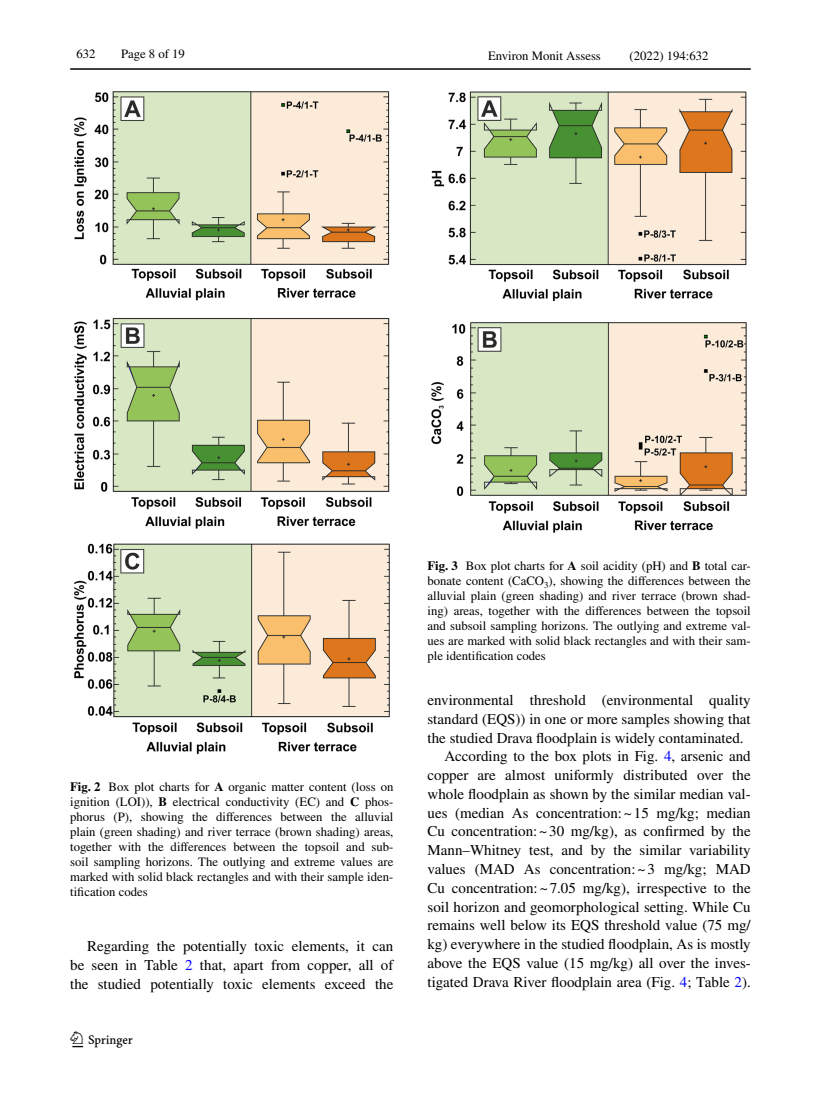
<style>
.page{position:relative;width:821px;height:1106px;background:#fff}
.page>*{position:absolute;margin:0;border:0;box-sizing:border-box;transform-origin:0 0}
.t1{font:22.5px "Springnew Regular 2";color:#000}
.t2{font:15px/18.8px "STIX";color:#000;text-align:justify}
.t3{font:12.75px/15px "STIX";color:#000;text-align:justify}
.s1{font-weight:700}
.s2{color:#00f}
</style>
<div class="page">
<hr style="left:70px;top:68px;width:680px;height:2px;background:#000">
<img style="left:74px;top:91px;width:316px;height:664px">
<img style="left:431px;top:91px;width:316px;height:442px">
<p class="t3" style="left:77px;top:47px;width:21px">632</p>
<p class="t3" style="left:121px;top:47px;width:65px">Page 8 of 19</p>
<p class="t3" style="left:488px;top:49px;width:114px">Environ Monit Assess</p>
<p class="t3" style="left:629px;top:49px;width:80px">(2022) 194:632</p>
<p class="t3" style="left:70px;top:779px;width:325px"><span class="s1">Fig. 2</span> Box plot charts for <span class="s1">A</span> organic matter content (loss on ignition (LOI)), <span class="s1">B</span> electrical conductivity (EC) and <span class="s1">C</span> phos&shy;phorus (P), showing the differences between the alluvial plain (green shading) and river terrace (brown shading) areas, together with the differences between the topsoil and sub&shy;soil sampling horizons. The outlying and extreme values are marked with solid black rectangles and with their sample iden&shy;tification codes</p>
<p class="t2" style="left:70px;top:937px;width:325px;text-indent:17px">Regarding the potentially toxic elements, it can be seen in Table <span class="s2">2</span> that, apart from copper, all of the studied potentially toxic elements exceed the</p>
<h1 class="t1" style="left:72px;top:1031px;width:62px">1 3</h1>
<p class="t3" style="left:427px;top:559px;width:325px"><span class="s1">Fig. 3</span> Box plot charts for <span class="s1">A</span> soil acidity (pH) and <span class="s1">B</span> total car&shy;bonate content (CaCO<sub>3</sub>), showing the differences between the alluvial plain (green shading) and river terrace (brown shad&shy;ing) areas, together with the differences between the topsoil and subsoil sampling horizons. The outlying and extreme val&shy;ues are marked with solid black rectangles and with their sam&shy;ple identification codes</p>
<p class="t2" style="left:427px;top:691px;width:325px">environmental threshold (environmental quality</p>
<p class="t2" style="left:427px;top:710px;width:325px">standard (EQS)) in one or more samples showing that</p>
<p class="t2" style="left:427px;top:729px;width:318px">the studied Drava floodplain is widely contaminated.</p>
<p class="t2" style="left:444px;top:748px;width:308px">According to the box plots in Fig. <span class="s2">4</span>, arsenic and</p>
<p class="t2" style="left:427px;top:766px;width:325px">copper are almost uniformly distributed over the</p>
<p class="t2" style="left:427px;top:785px;width:325px">whole floodplain as shown by the similar median val-</p>
<p class="t2" style="left:427px;top:804px;width:325px">ues (median As concentration:~15 mg/kg; median</p>
<p class="t2" style="left:427px;top:823px;width:325px">Cu concentration:~30 mg/kg), as confirmed by the</p>
<p class="t2" style="left:427px;top:841px;width:325px">Mann–Whitney test, and by the similar variability</p>
<p class="t2" style="left:427px;top:860px;width:325px">values (MAD As concentration:~3 mg/kg; MAD</p>
<p class="t2" style="left:427px;top:879px;width:325px">Cu concentration:~7.05 mg/kg), irrespective to the</p>
<p class="t2" style="left:427px;top:898px;width:325px">soil horizon and geomorphological setting. While Cu</p>
<p class="t2" style="left:427px;top:916px;width:325px">remains well below its EQS threshold value (75 mg/</p>
<p class="t2" style="left:427px;top:935px;width:325px">kg) everywhere in the studied floodplain, As is mostly</p>
<p class="t2" style="left:427px;top:954px;width:325px">above the EQS value (15 mg/kg) all over the inves-</p>
<p class="t2" style="left:427px;top:973px;width:325px">tigated Drava River floodplain area (Fig. <span class="s2">4</span>; Table <span class="s2">2</span>).</p>
</div>
